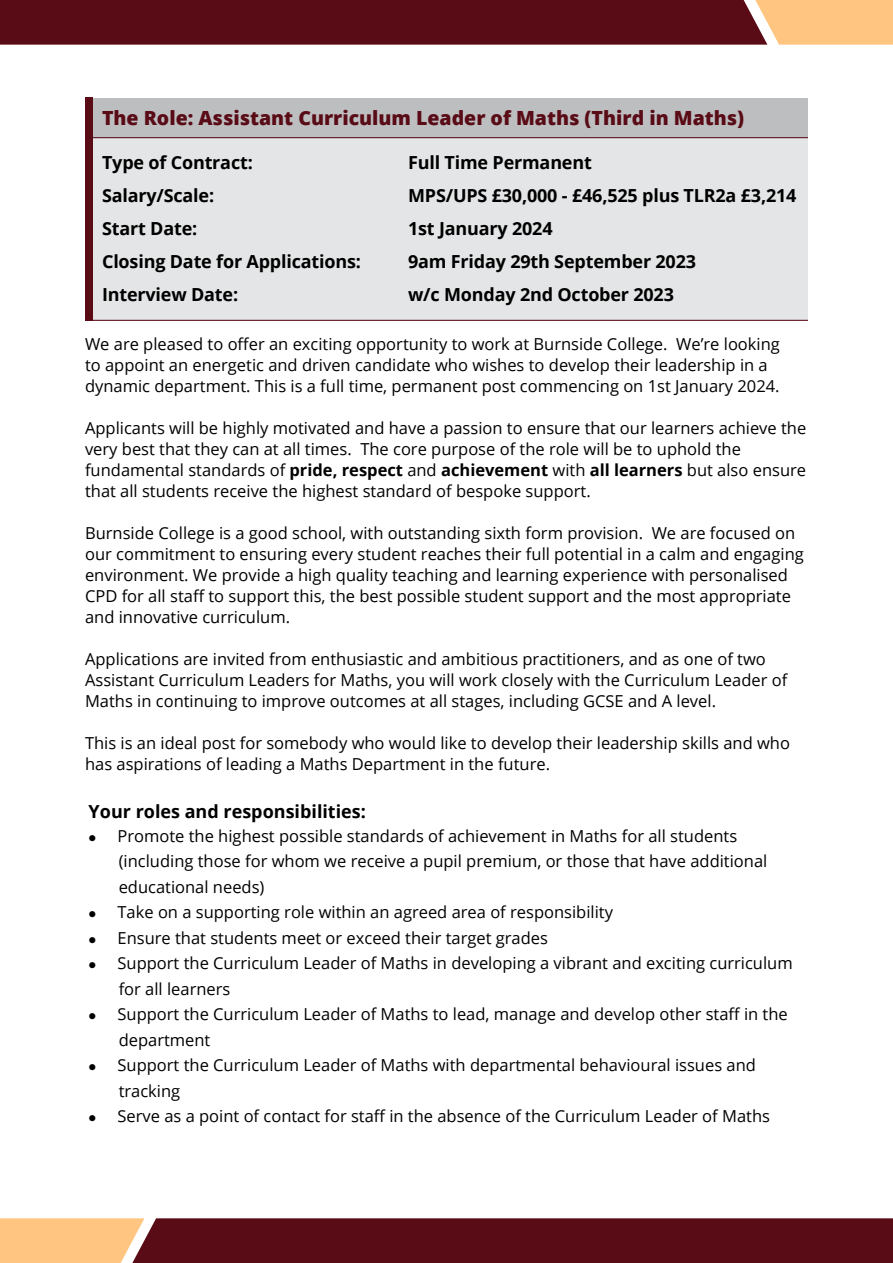
<style>
.page{position:relative;width:893px;height:1263px;background:#fff}
.page>*{position:absolute;margin:0;border:0;box-sizing:border-box;transform-origin:0 0}
.t1{font:800 19.5px "Open Sans";color:#590b16}
.t2{font:700 18px "Open Sans";letter-spacing:-.01em;color:#000}
.t3{font:16.5px/21px "Open Sans";color:#000}
.s1{font-weight:700}
</style>
<div class="page">
<svg style="left:0;top:0;width:893px;height:45px;background:#732a29"></svg>
<svg style="left:0;top:1218px;width:893px;height:45px;background:#742b2a"></svg>
<div style="left:85px;top:98px;width:723px;height:40px;background:#bdbec0"></div>
<div style="left:85px;top:98px;width:7px;height:46px;background:#590b16"></div>
<div style="left:85px;top:138px;width:723px;height:183px;background:#e4e5e6"></div>
<div style="left:85px;top:136px;width:7px;height:184px;background:#590b16"></div>
<hr style="left:85px;top:320px;width:723px;height:1px;background:#590b16">
<hr style="left:89px;top:137px;width:719px;height:1px;background:#590b16">
<p class="t1" style="left:102px;top:104px;width:644px">The Role: Assistant Curriculum Leader of Maths (Third in Maths)</p>
<p class="t2" style="left:102px;top:150px;width:152px">Type of Contract:</p>
<p class="t2" style="left:408px;top:150px;width:185px">Full Time Permanent</p>
<p class="t2" style="left:102px;top:183px;width:114px">Salary/Scale:</p>
<p class="t2" style="left:408px;top:183px;width:390px">MPS/UPS £30,000 - £46,525 plus TLR2a £3,214</p>
<p class="t2" style="left:102px;top:216px;width:97px">Start Date:</p>
<p class="t2" style="left:408px;top:216px;width:146px">1st January 2024</p>
<p class="t2" style="left:102px;top:249px;width:260px">Closing Date for Applications:</p>
<p class="t2" style="left:408px;top:249px;width:289px">9am Friday 29th September 2023</p>
<p class="t2" style="left:102px;top:282px;width:138px">Interview Date:</p>
<p class="t2" style="left:408px;top:282px;width:267px">w/c Monday 2nd October 2023</p>
<p class="t3" style="left:85px;top:333px;width:696px">We are pleased to offer an exciting opportunity to work at Burnside College. We’re looking to appoint an energetic and driven candidate who wishes to develop their leadership in a dynamic department. This is a full time, permanent post commencing on 1st January 2024.</p>
<p class="t3" style="left:85px;top:417px;width:723px">Applicants will be highly motivated and have a passion to ensure that our learners achieve the very best that they can at all times. The core purpose of the role will be to uphold the fundamental standards of <span class="s1">pride, respect</span> and <span class="s1">achievement</span> with <span class="s1">all learners</span> but also ensure that all students receive the highest standard of bespoke support.</p>
<p class="t3" style="left:85px;top:522px;width:720px">Burnside College is a good school, with outstanding sixth form provision. We are focused on our commitment to ensuring every student reaches their full potential in a calm and engaging environment. We provide a high quality teaching and learning experience with personalised CPD for all staff to support this, the best possible student support and the most appropriate and innovative curriculum.</p>
<p class="t3" style="left:85px;top:648px;width:704px">Applications are invited from enthusiastic and ambitious practitioners, and as one of two<br>Assistant Curriculum Leaders for Maths, you will work closely with the Curriculum Leader of<br>Maths in continuing to improve outcomes at all stages, including GCSE and A level.</p>
<p class="t3" style="left:85px;top:732px;width:706px">This is an ideal post for somebody who would like to develop their leadership skills and who has aspirations of leading a Maths Department in the future.</p>
<p class="t2" style="left:89px;top:799px;width:279px">Your roles and responsibilities:</p>
<p class="t3" style="left:119px;top:823px;width:650px;line-height:25.5px;text-indent:-30px">● Promote the highest possible standards of achievement in Maths for all students (including those for whom we receive a pupil premium, or those that have additional educational needs)</p>
<p class="t3" style="left:89px;top:901px;width:526px">● Take on a supporting role within an agreed area of responsibility</p>
<p class="t3" style="left:89px;top:927px;width:461px">● Ensure that students meet or exceed their target grades</p>
<p class="t3" style="left:119px;top:950px;width:675px;line-height:25.5px;text-indent:-30px">● Support the Curriculum Leader of Maths in developing a vibrant and exciting curriculum for all learners</p>
<p class="t3" style="left:119px;top:1001px;width:671px;line-height:25.5px;text-indent:-30px">● Support the Curriculum Leader of Maths to lead, manage and develop other staff in the department</p>
<p class="t3" style="left:119px;top:1052px;width:639px;line-height:25.5px;text-indent:-30px">● Support the Curriculum Leader of Maths with departmental behavioural issues and tracking</p>
<p class="t3" style="left:89px;top:1105px;width:683px">● Serve as a point of contact for staff in the absence of the Curriculum Leader of Maths</p>
</div>
